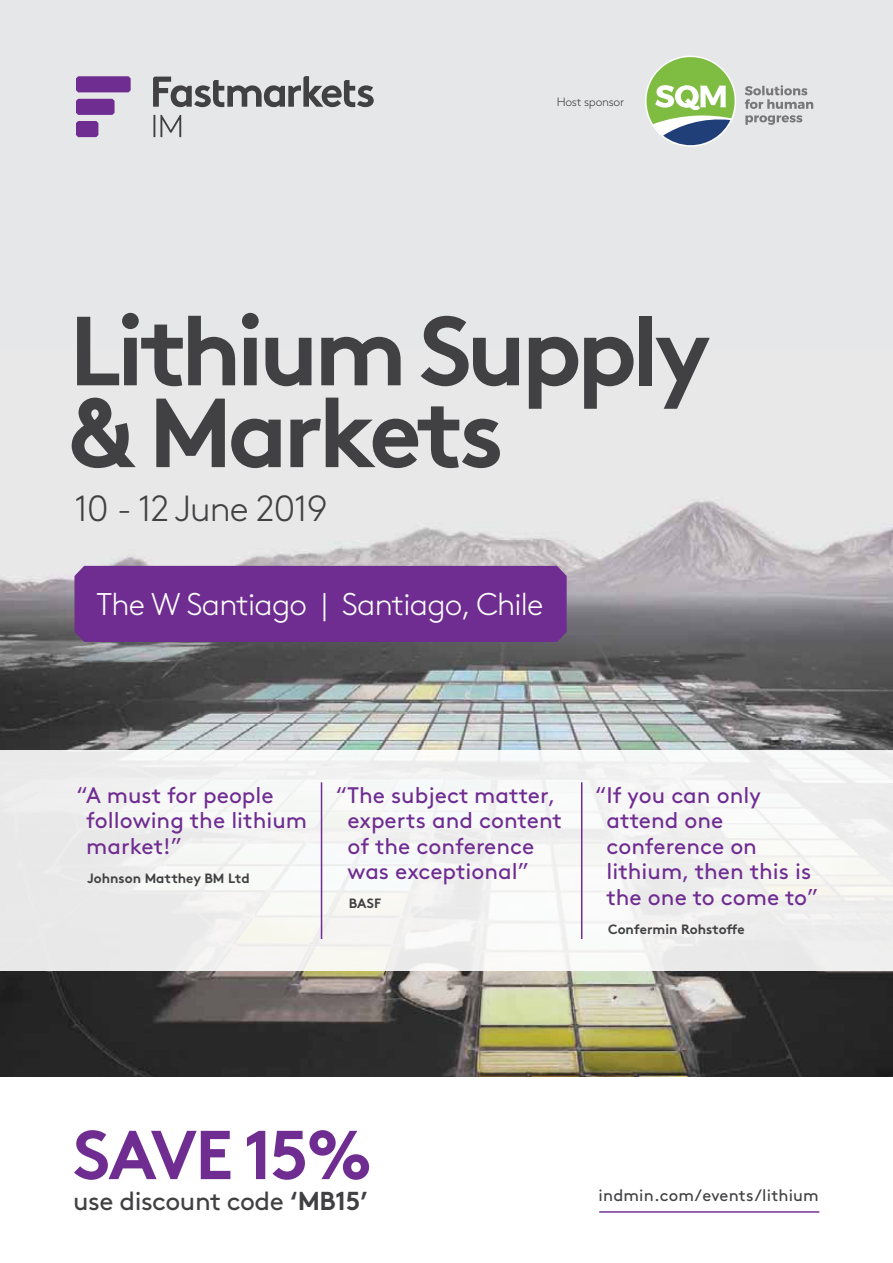
<style>
.page{position:relative;width:893px;height:1263px;background:#fff}
.page>*{position:absolute;margin:0;border:0;box-sizing:border-box;transform-origin:0 0}
.t1{font:700 97.95px/81.9px "Brown Std";letter-spacing:-.05em;color:#414042}
.t2{font:700 69px "Brown Std";letter-spacing:-.035em;color:#6f2c91}
.t3{font:300 36.3px "Brown Std";letter-spacing:-.025em;color:#414042}
.t4{font:300 31.35px "Brown Std";letter-spacing:-.025em;color:#fff}
.t5{font:25.95px "Brown Std";letter-spacing:-.02em;color:#414042}
.t6{font:22.5px/25.5px "Brown Std";color:#6f2c91}
.t7{font:16.5px "Brown Std";letter-spacing:.01em;color:#414042}
.t8{font:700 13.5px "Brown Std";color:#414042}
.t9{font:300 12px "Brown Std";letter-spacing:-.025em;color:#414042}
.s1{font-weight:700}
</style>
<div class="page">
<div style="left:0;top:0;width:893px;height:830px;background:#e6e7e8"></div>
<img style="left:0;top:501px;width:893px;height:575px">
<hr style="left:599px;top:1211px;width:220px;height:2px;background:#6f2c91">
<div style="left:75px;top:566px;width:492px;height:76px;background:#6f2c91"></div>
<svg style="left:76px;top:76px;width:55px;height:61px"></svg>
<svg style="left:153px;top:76px;width:221px;height:61px"></svg>
<svg style="left:647px;top:57px;width:88px;height:88px"></svg>
<svg style="left:745px;top:85px;width:68px;height:40px"></svg>
<div style="left:0;top:750px;width:893px;height:220px;background:#f3f2f1"></div>
<hr style="left:321px;top:782px;width:1px;height:157px;background:#6f2c91">
<hr style="left:581px;top:782px;width:1px;height:157px;background:#6f2c91">
<p class="t9" style="left:557px;top:95px;width:69px">Host sponsor</p>
<h1 class="t1" style="left:69px;top:310px;width:643px">Lithium Supply &amp; Markets</h1>
<h3 class="t3" style="left:75px;top:488px;width:255px">10 - 12 June 2019</h3>
<h3 class="t4" style="left:97px;top:587px;width:448px">The W Santiago | Santiago, Chile</h3>
<p class="t6" style="left:86px;top:782px;width:222px;text-indent:-10px">“A must for people following the lithium market!”</p>
<p class="t8" style="left:87px;top:870px;width:164px">Johnson Matthey BM Ltd</p>
<p class="t6" style="left:347px;top:782px;width:216px;text-indent:-12px">“The subject matter, experts and content of the conference was exceptional”</p>
<p class="t8" style="left:349px;top:895px;width:34px">BASF</p>
<p class="t6" style="left:606px;top:782px;width:213px;text-indent:-11px">“If you can only attend one conference on lithium, then this is the one to come to”</p>
<p class="t8" style="left:608px;top:921px;width:138px">Confermin Rohstoffe</p>
<h2 class="t2" style="left:73px;top:1113px;width:301px">SAVE 15%</h2>
<p class="t5" style="left:73px;top:1185px;width:297px">use discount code <span class="s1">‘MB15’</span></p>
<p class="t7" style="left:599px;top:1185px;width:222px">indmin.com/events/lithium</p>
</div>
